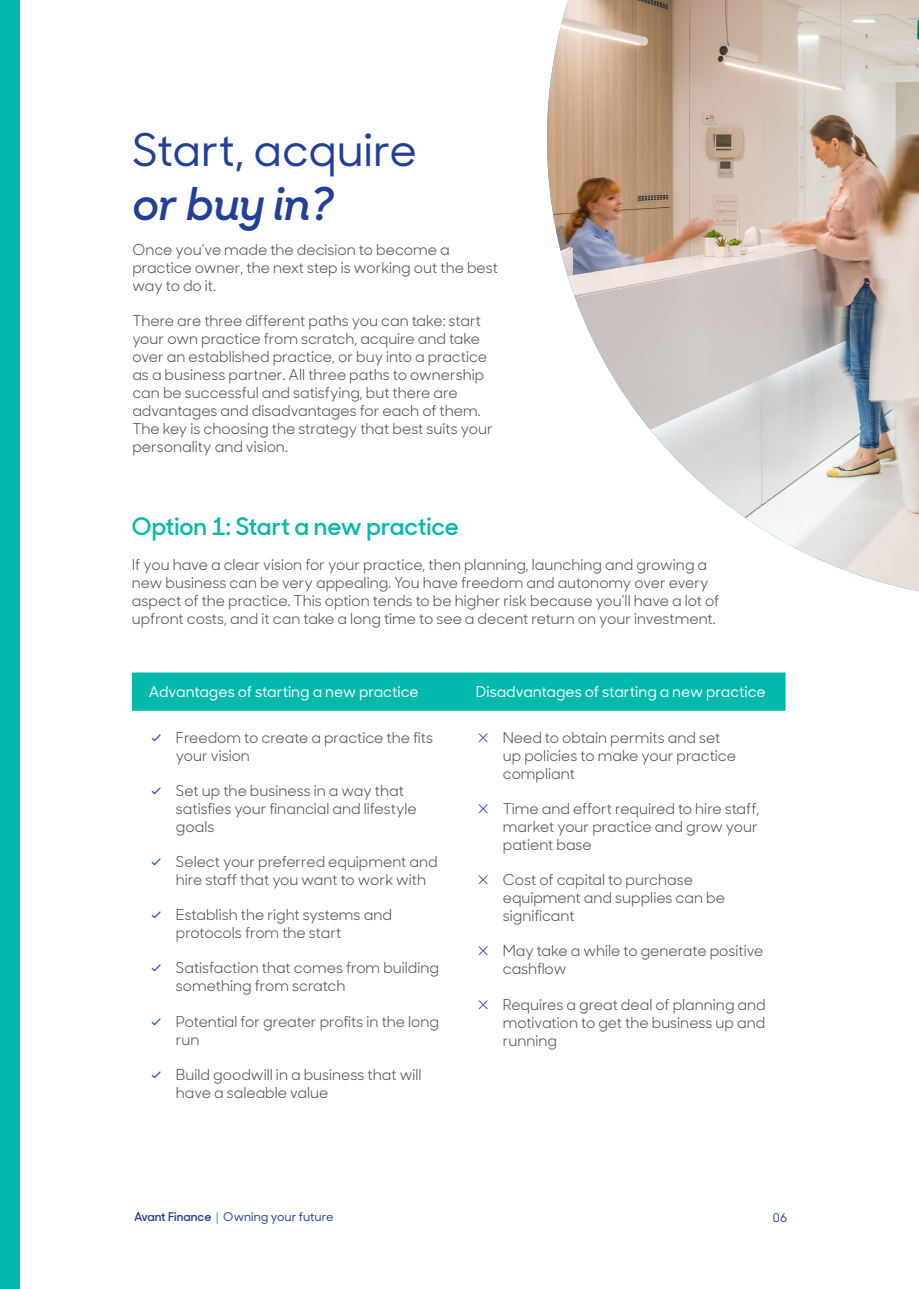
<style>
.page{position:relative;width:919px;height:1289px;background:#fff}
.page>*{position:absolute;margin:0;border:0;box-sizing:border-box;transform-origin:0 0}
.t1{font:500 45px "Sharp Sans Display No 1";color:#223f99}
.t2{font:italic 600 45px "Sharp Sans Display No 1";color:#223f99}
.t3{font:600 24px "Sharp Sans Display No 1";color:#03b9ac}
.p{font:15px/18px "Sharp Sans Display No 1";color:#4d4d4f}
.t4{font:500 15px "Sharp Sans Display No 1";color:#fff}
.t5{font:500 12px "Sharp Sans Display No 1";color:#223f99}
.s1{font-family:"icofont";color:#223f99}
.s2{font-weight:600}
.s3{color:#03b9ac}
</style>
<div class="page">
<div style="left:132px;top:672px;width:653px;height:38px;background:#03b9ac"></div>
<img style="left:547px;top:0;width:371px;height:591px">
<div style="left:1px;top:0;width:19px;height:1288px;background:#03b9ac"></div>
<h1 class="t1" style="left:132px;top:117px;width:286px">Start, acquire</h1>
<h1 class="t2" style="left:132px;top:165px;width:203px">or buy in?</h1>
<p class="p" style="left:132px;top:239px;width:367px">Once you’ve made the decision to become a practice owner, the next step is working out the best way to do it.</p>
<p class="p" style="left:132px;top:310px;width:362px">There are three different paths you can take: start your own practice from scratch, acquire and take over an established practice, or buy into a practice as a business partner. All three paths to ownership can be successful and satisfying, but there are advantages and disadvantages for each of them.<br>The key is choosing the strategy that best suits your personality and vision.</p>
<h2 class="t3" style="left:132px;top:507px;width:328px">Option 1: Start a new practice</h2>
<p class="p" style="left:132px;top:554px;width:589px">If you have a clear vision for your practice, then planning, launching and growing a new business can be very appealing. You have freedom and autonomy over every aspect of the practice. This option tends to be higher risk because you’ll have a lot of upfront costs, and it can take a long time to see a decent return on your investment.</p>
<p class="t4" style="left:149px;top:681px;width:271px">Advantages of starting a new practice</p>
<p class="t4" style="left:475px;top:681px;width:291px">Disadvantages of starting a new practice</p>
<p class="p" style="left:176px;top:727px;width:259px;text-indent:-27px"><span class="s1">ۖ</span> Freedom to create a practice the fits your vision</p>
<p class="p" style="left:176px;top:780px;width:242px;text-indent:-27px"><span class="s1">ۖ</span> Set up the business in a way that satisfies your financial and lifestyle goals</p>
<p class="p" style="left:176px;top:851px;width:263px;text-indent:-27px"><span class="s1">ۖ</span> Select your preferred equipment and hire staff that you want to work with</p>
<p class="p" style="left:176px;top:904px;width:217px;text-indent:-27px"><span class="s1">ۖ</span> Establish the right systems and protocols from the start</p>
<p class="p" style="left:176px;top:957px;width:265px;text-indent:-27px"><span class="s1">ۖ</span> Satisfaction that comes from building something from scratch</p>
<p class="p" style="left:176px;top:1010px;width:265px;text-indent:-27px"><span class="s1">ۖ</span> Potential for greater profits in the long run</p>
<p class="p" style="left:176px;top:1063px;width:247px;text-indent:-27px"><span class="s1">ۖ</span> Build goodwill in a business that will have a saleable value</p>
<p class="p" style="left:502px;top:727px;width:235px;text-indent:-27px"><span class="s1">ۡ</span> Need to obtain permits and set up policies to make your practice compliant</p>
<p class="p" style="left:502px;top:798px;width:258px;text-align:justify;text-indent:-27px"><span class="s1">ۡ</span> Time and effort required to hire staff, market your practice and grow your patient base</p>
<p class="p" style="left:502px;top:869px;width:224px;text-indent:-27px"><span class="s1">ۡ</span> Cost of capital to purchase equipment and supplies can be significant</p>
<p class="p" style="left:502px;top:940px;width:262px;text-indent:-27px"><span class="s1">ۡ</span> May take a while to generate positive cashflow</p>
<p class="p" style="left:502px;top:993px;width:264px;text-align:justify;text-indent:-27px"><span class="s1">ۡ</span> Requires a great deal of planning and motivation to get the business up and running</p>
<p class="t5" style="left:134px;top:1208px;width:201px"><span class="s2">Avant Finance</span> <span class="s3">|</span> Owning your future</p>
<p class="t5" style="left:773px;top:1208px;width:16px">06</p>
</div>
